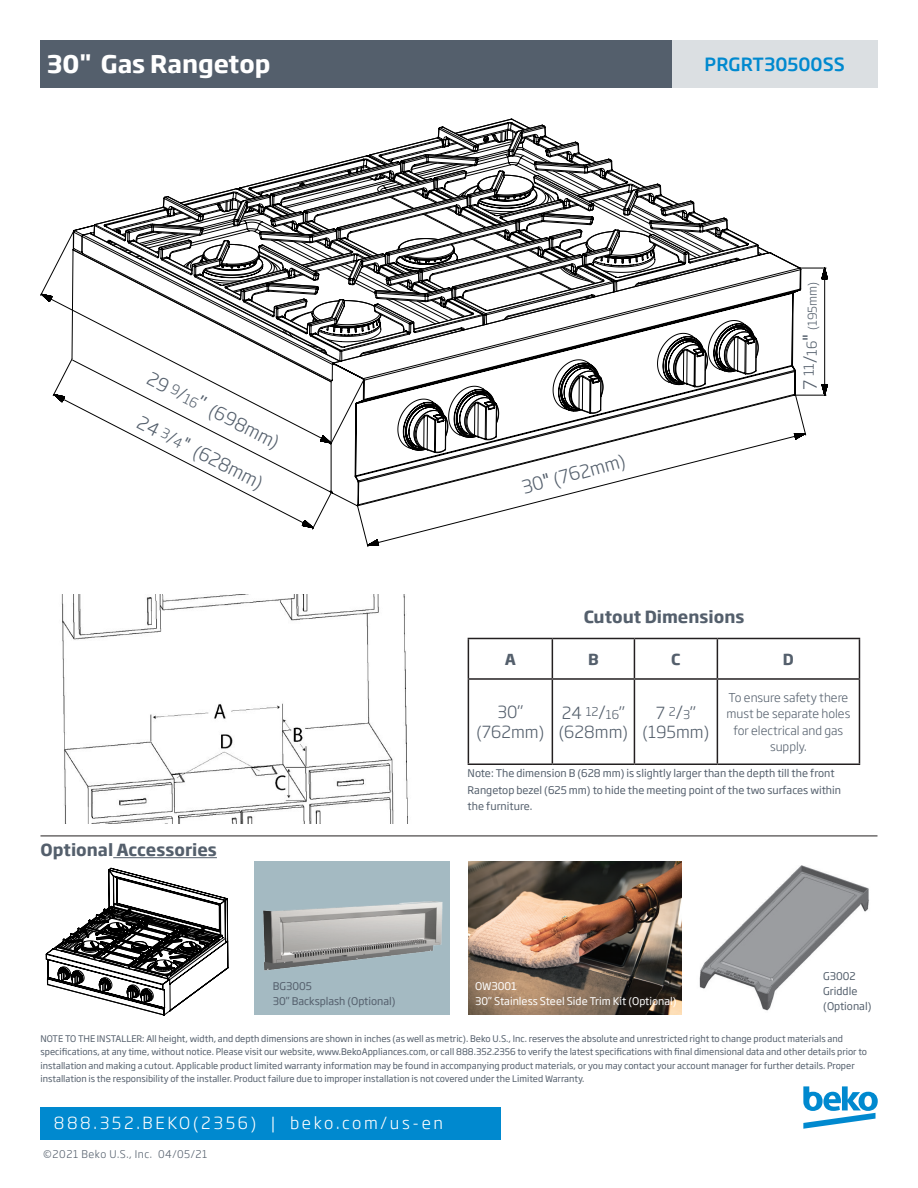
<style>
.page{position:relative;width:918px;height:1188px;background:#fff}
.page>*{position:absolute;margin:0;border:0;box-sizing:border-box;transform-origin:0 0}
.PRODUCT_-_short_desc{font:700 24px "Soho Gothic Pro";color:#fff}
.chart_details{font:300 18px "Soho Gothic Pro";color:#545f6c}
.PRODUCT_-_model_numb{font:500 18px "Soho Gothic Pro";color:#0089cf}
.chart_details-2{font:700 16.5px "Soho Gothic Pro";color:#545f6c}
.t1{font:300 16.5px "Soho Gothic Pro";letter-spacing:.16em;color:#fff}
.chart_details-3{font:300 16.5px/19.5px "Soho Gothic Pro";color:#545f6c;text-align:center}
.chart_details-4{font:700 15px "Soho Gothic Pro";color:#545f6c}
.chart_details-5{font:300 12px/16.5px "Soho Gothic Pro";color:#545f6c;text-align:center}
.chart_details-6{font:10.5px/16.5px "Soho Gothic Pro";color:#545f6c}
.chart_details-7{font:10.5px "Soho Gothic Pro";color:#fff}
.t2{font:300 10.5px "Soho Gothic Pro";letter-spacing:.05em;color:#545f6c}
.PRODUCT_-_feature_de{font:9px "Soho Gothic Pro";color:#545f6c}
.s1{font-style:italic}
.s2{font-size:13.5px}
.s3{font-weight:400}
.s4{font-family:"Helvetica";font-weight:400}
.s5{font-family:"Helvetica";font-weight:400;font-size:19.5px}
.s6{font-size:18px}
.s7{font-size:16.5px}
.s8{font-size:12px}
</style>
<div class="page">
<div style="left:40px;top:1107px;width:461px;height:33px;background:#0089cf"></div>
<svg style="left:803px;top:1086px;width:75px;height:43px"></svg>
<svg style="left:806px;top:267px;width:22px;height:169px"></svg>
<svg style="left:40px;top:231px;width:766px;height:316px"></svg>
<svg style="left:94px;top:119px;width:665px;height:334px"></svg>
<div style="left:40px;top:40px;width:632px;height:48px;background:#545f6c"></div>
<div style="left:672px;top:40px;width:205px;height:48px;background:#dbdfe2"></div>
<hr style="left:468px;top:638px;width:84px;height:1px;background:#231f20">
<hr style="left:468px;top:639px;width:1px;height:39px;background:#231f20">
<hr style="left:552px;top:638px;width:82px;height:1px;background:#231f20">
<hr style="left:552px;top:639px;width:1px;height:39px;background:#231f20">
<hr style="left:634px;top:638px;width:83px;height:1px;background:#231f20">
<hr style="left:634px;top:639px;width:1px;height:39px;background:#231f20">
<hr style="left:717px;top:638px;width:143px;height:1px;background:#231f20">
<hr style="left:717px;top:639px;width:1px;height:39px;background:#231f20">
<hr style="left:859px;top:639px;width:1px;height:39px;background:#231f20">
<hr style="left:468px;top:678px;width:84px;height:2px;background:#231f20">
<hr style="left:468px;top:680px;width:1px;height:84px;background:#231f20">
<hr style="left:552px;top:678px;width:82px;height:2px;background:#231f20">
<hr style="left:552px;top:680px;width:1px;height:84px;background:#231f20">
<hr style="left:634px;top:678px;width:83px;height:2px;background:#231f20">
<hr style="left:634px;top:680px;width:1px;height:84px;background:#231f20">
<hr style="left:717px;top:678px;width:143px;height:2px;background:#231f20">
<hr style="left:717px;top:680px;width:1px;height:84px;background:#231f20">
<hr style="left:859px;top:680px;width:1px;height:84px;background:#231f20">
<hr style="left:468px;top:764px;width:84px;height:1px;background:#231f20">
<hr style="left:552px;top:764px;width:82px;height:1px;background:#231f20">
<hr style="left:634px;top:764px;width:83px;height:1px;background:#231f20">
<hr style="left:717px;top:764px;width:143px;height:1px;background:#231f20">
<img style="left:61px;top:595px;width:347px;height:228px">
<svg style="left:45px;top:867px;width:184px;height:149px"></svg>
<hr style="left:113px;top:857px;width:104px;height:1px;background:#545f6c">
<img style="left:699px;top:865px;width:170px;height:146px">
<hr style="left:40px;top:836px;width:838px;height:1px;background:#231f20">
<div style="left:254px;top:862px;width:196px;height:153px;background:#a4bac2"></div>
<img style="left:263px;top:901px;width:180px;height:70px">
<img style="left:468px;top:862px;width:214px;height:153px">
<p class="PRODUCT_-_short_desc" style="left:47px;top:49px;width:225px">30 <span class="s1">”</span>Gas Rangetop</p>
<p class="PRODUCT_-_model_numb" style="left:704px;top:50px;width:142px">PRGRT30500SS</p>
<p class="chart_details" style="left:155px;top:365px;width:147px;rotate:27deg">29 <sup>9</sup>/<span class="s2">16</span><span class="s3">"</span> (698mm)</p>
<p class="chart_details" style="left:145px;top:408px;width:140px;rotate:27deg">24 <sup>3</sup>/<span class="s2">4</span><span class="s4">"</span> (628mm)</p>
<p class="chart_details-2" style="left:40px;top:840px;width:178px">Optional Accessories</p>
<p class="chart_details" style="left:519px;top:474px;width:108px;rotate:-15deg">30<span class="s5">"</span> (762mm)</p>
<p class="chart_details-5" style="left:803px;top:390px;width:110px;rotate:-90deg"><span class="s6">7</span> <sup>11</sup><span class="s6">/</span><span class="s2">16</span><span class="s5">"</span> (195mm)</p>
<p class="chart_details-2" style="left:584px;top:606px;width:162px">Cutout Dimensions</p>
<p class="chart_details-4" style="left:505px;top:649px;width:13px">A</p>
<p class="chart_details-4" style="left:588px;top:649px;width:12px">B</p>
<p class="chart_details-4" style="left:671px;top:649px;width:11px">C</p>
<p class="chart_details-4" style="left:783px;top:649px;width:13px">D</p>
<p class="chart_details-3" style="left:498px;top:702px;width:27px">30”</p>
<p class="chart_details-3" style="left:477px;top:721px;width:69px">(762mm)</p>
<p class="chart_details-5" style="left:562px;top:704px;width:65px"><span class="s7">24</span> 12<span class="s6">/</span>16<span class="s7">”</span></p>
<p class="chart_details-3" style="left:559px;top:722px;width:71px">(628mm)</p>
<p class="chart_details-3" style="left:643px;top:702px;width:68px">7 <sup>2</sup><span class="s6">/</span><span class="s8">3</span>” (195mm)</p>
<p class="chart_details-5" style="left:727px;top:688px;width:125px">To ensure safety there must be separate holes for electrical and gas supply.</p>
<p class="chart_details-6" style="left:468px;top:764px;width:375px">Note: The dimension B (628 mm) is slightly larger than the depth till the front<br>Rangetop bezel (625 mm) to hide the meeting point of the two surfaces within the furniture.</p>
<p class="chart_details-6" style="left:273px;top:978px;width:124px;line-height:15px">BG3005<br>30” Backsplash (Optional)</p>
<p class="chart_details-7" style="left:475px;top:978px;width:43px">OW3001</p>
<p class="chart_details-7" style="left:475px;top:993px;width:203px">30” Stainless Steel Side Trim Kit (Optional)</p>
<p class="chart_details-6" style="left:823px;top:968px;width:34px">G3002</p>
<p class="chart_details-6" style="left:823px;top:983px;width:36px">Griddle</p>
<p class="chart_details-6" style="left:823px;top:998px;width:50px">(Optional)</p>
<p class="PRODUCT_-_feature_de" style="left:40px;top:1032px;width:804px">NOTE TO THE INSTALLER: All height, width, and depth dimensions are shown in inches (as well as metric). Beko U.S., Inc. reserves the absolute and unrestricted right to change product materials and</p>
<p class="PRODUCT_-_feature_de" style="left:40px;top:1045px;width:828px">specifications, at any time, without notice. Please visit our website, www.BekoAppliances.com, or call 888.352.2356 to verify the latest specifications with final dimensional data and other details prior to</p>
<p class="PRODUCT_-_feature_de" style="left:40px;top:1059px;width:816px">installation and making a cutout. Applicable product limited warranty information may be found in accompanying product materials, or you may contact your account manager for further details. Proper</p>
<p class="PRODUCT_-_feature_de" style="left:40px;top:1072px;width:546px">installation is the responsibility of the installer. Product failure due to improper installation is not covered under the Limited Warranty.</p>
<h3 class="t1" style="left:54px;top:1110px;width:391px">888.352.BEKO(2356) | beko.com/us-en</h3>
<p class="t2" style="left:43px;top:1146px;width:166px">©2021 Beko U.S., Inc. 04/05/21</p>
</div>
